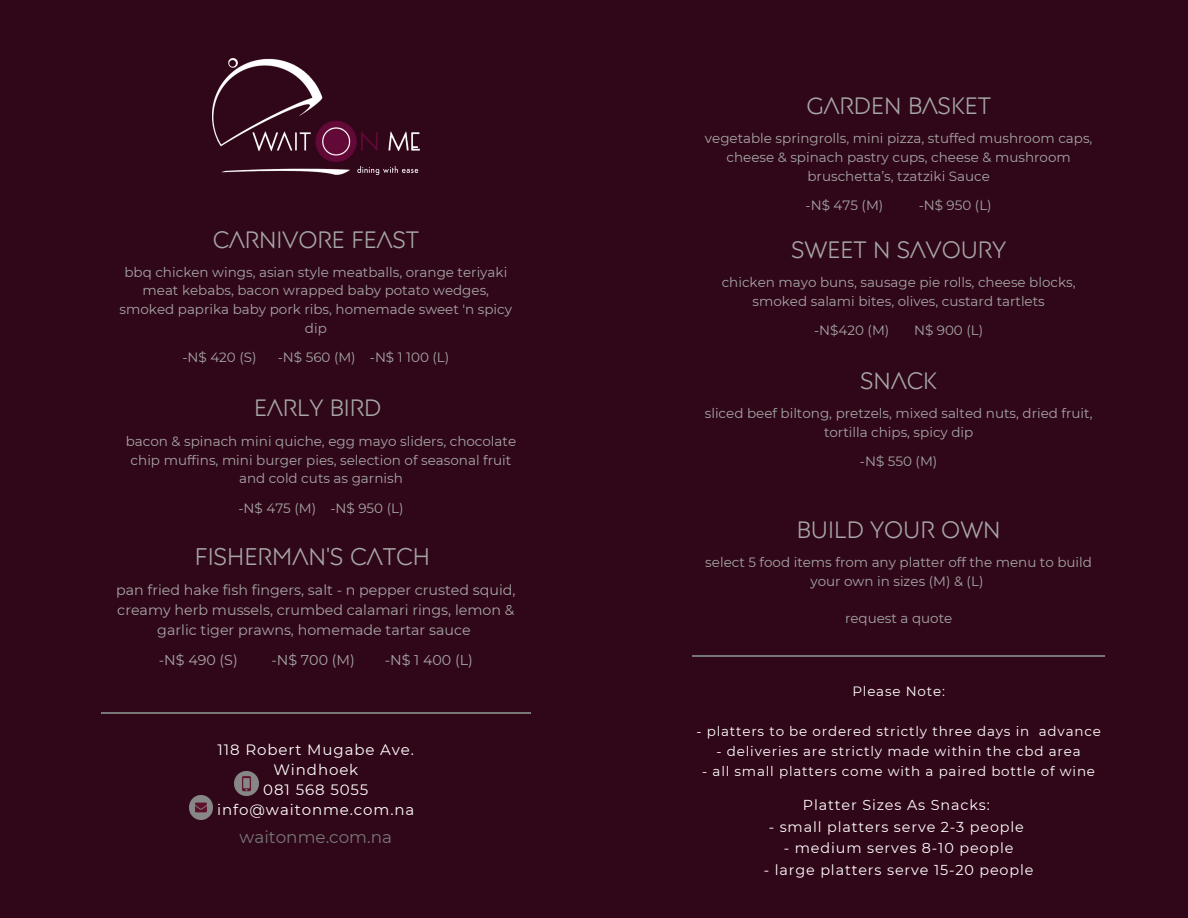
<style>
.page{position:relative;width:1188px;height:918px;background:#300619}
.page>*{position:absolute;margin:0;border:0;box-sizing:border-box;transform-origin:0 0}
.t1{font:300 24px "Posterama 2001 W04";color:#a6a6a6}
.t2{font:300 23.55px "Posterama 2001 W04";color:#a6a6a6}
.t3{font:16.8px "Montserrat";color:#777}
.t4{font:15px/20px "Montserrat";letter-spacing:.06em;color:#fffdfc;text-align:center}
.t5{font:14.4px "Montserrat";letter-spacing:.06em;color:#fffdfc}
.t6{font:14.25px/19.8px "Montserrat";color:#a6a6a6;text-align:center}
.t7{font:13.5px/18.8px "Montserrat";color:#a6a6a6;text-align:center}
.t8{font:13.5px "Montserrat";letter-spacing:.06em;color:#fffdfc}
</style>
<div class="page">
<hr style="left:101px;top:712px;width:430px;height:1px;background:#777">
<img style="left:212px;top:59px;width:207px;height:116px">
<img style="left:189px;top:796px;width:24px;height:23px">
<img style="left:235px;top:772px;width:23px;height:23px">
<hr style="left:693px;top:656px;width:412px;height:1px;background:#777">
<h2 class="t2" style="left:213px;top:225px;width:208px">CARNIVORE FEAST</h2>
<p class="t7" style="left:120px;top:262px;width:394px">bbq chicken wings, asian style meatballs, orange teriyaki meat kebabs, bacon wrapped baby potato wedges, smoked paprika baby pork ribs, homemade sweet 'n spicy dip</p>
<p class="t7" style="left:182px;top:348px;width:76px">-N$ 420 (S)</p>
<p class="t7" style="left:278px;top:348px;width:173px">-N$ 560 (M) -N$ 1 100 (L)</p>
<h2 class="t2" style="left:254px;top:394px;width:129px">EARLY BIRD</h2>
<p class="t7" style="left:126px;top:432px;width:392px">bacon &amp; spinach mini quiche, egg mayo sliders, chocolate chip muffins, mini burger pies, selection of seasonal fruit and cold cuts as garnish</p>
<p class="t7" style="left:238px;top:498px;width:167px">-N$ 475 (M) -N$ 950 (L)</p>
<h1 class="t1" style="left:195px;top:542px;width:237px">FISHERMAN'S CATCH</h1>
<p class="t6" style="left:116px;top:580px;width:401px">pan fried hake fish fingers, salt - n pepper crusted squid, creamy herb mussels, crumbed calamari rings, lemon &amp; garlic tiger prawns, homemade tartar sauce</p>
<p class="t6" style="left:159px;top:650px;width:80px">-N$ 490 (S)</p>
<p class="t6" style="left:271px;top:650px;width:85px">-N$ 700 (M)</p>
<p class="t6" style="left:385px;top:650px;width:90px">-N$ 1 400 (L)</p>
<p class="t4" style="left:217px;top:740px;width:199px">118 Robert Mugabe Ave.<br>Windhoek<br>081 568 5055 info@waitonme.com.na</p>
<p class="t3" style="left:240px;top:827px;width:154px">waitonme.com.na</p>
<h2 class="t2" style="left:806px;top:92px;width:186px">GARDEN BASKET</h2>
<p class="t7" style="left:705px;top:129px;width:389px">vegetable springrolls, mini pizza, stuffed mushroom caps, cheese &amp; spinach pastry cups, cheese &amp; mushroom bruschetta’s, tzatziki Sauce</p>
<p class="t7" style="left:806px;top:196px;width:79px">-N$ 475 (M)</p>
<p class="t7" style="left:919px;top:196px;width:75px">-N$ 950 (L)</p>
<h2 class="t2" style="left:792px;top:236px;width:216px">SWEET N SAVOURY</h2>
<p class="t7" style="left:722px;top:273px;width:356px">chicken mayo buns, sausage pie rolls, cheese blocks, smoked salami bites, olives, custard tartlets</p>
<p class="t7" style="left:814px;top:321px;width:77px">-N$420 (M)</p>
<p class="t7" style="left:914px;top:321px;width:71px">N$ 900 (L)</p>
<h2 class="t2" style="left:861px;top:367px;width:78px">SNACK</h2>
<p class="t7" style="left:705px;top:404px;width:389px">sliced beef biltong, pretzels, mixed salted nuts, dried fruit, tortilla chips, spicy dip</p>
<p class="t7" style="left:860px;top:452px;width:79px">-N$ 550 (M)</p>
<h2 class="t2" style="left:797px;top:515px;width:205px">BUILD YOUR OWN</h2>
<p class="t7" style="left:705px;top:553px;width:388px">select 5 food items from any platter off the menu to build your own in sizes (M) &amp; (L)</p>
<p class="t7" style="left:845px;top:609px;width:109px">request a quote</p>
<p class="t8" style="left:852px;top:683px;width:94px">Please Note:</p>
<p class="t8" style="left:696px;top:723px;width:406px">- platters to be ordered strictly three days in advance</p>
<p class="t8" style="left:717px;top:743px;width:366px">- deliveries are strictly made within the cbd area</p>
<p class="t8" style="left:702px;top:763px;width:394px">- all small platters come with a paired bottle of wine</p>
<p class="t5" style="left:803px;top:796px;width:188px">Platter Sizes As Snacks:</p>
<p class="t5" style="left:769px;top:818px;width:257px">- small platters serve 2-3 people</p>
<p class="t5" style="left:784px;top:839px;width:231px">- medium serves 8-10 people</p>
<p class="t5" style="left:764px;top:861px;width:271px">- large platters serve 15-20 people</p>
</div>
